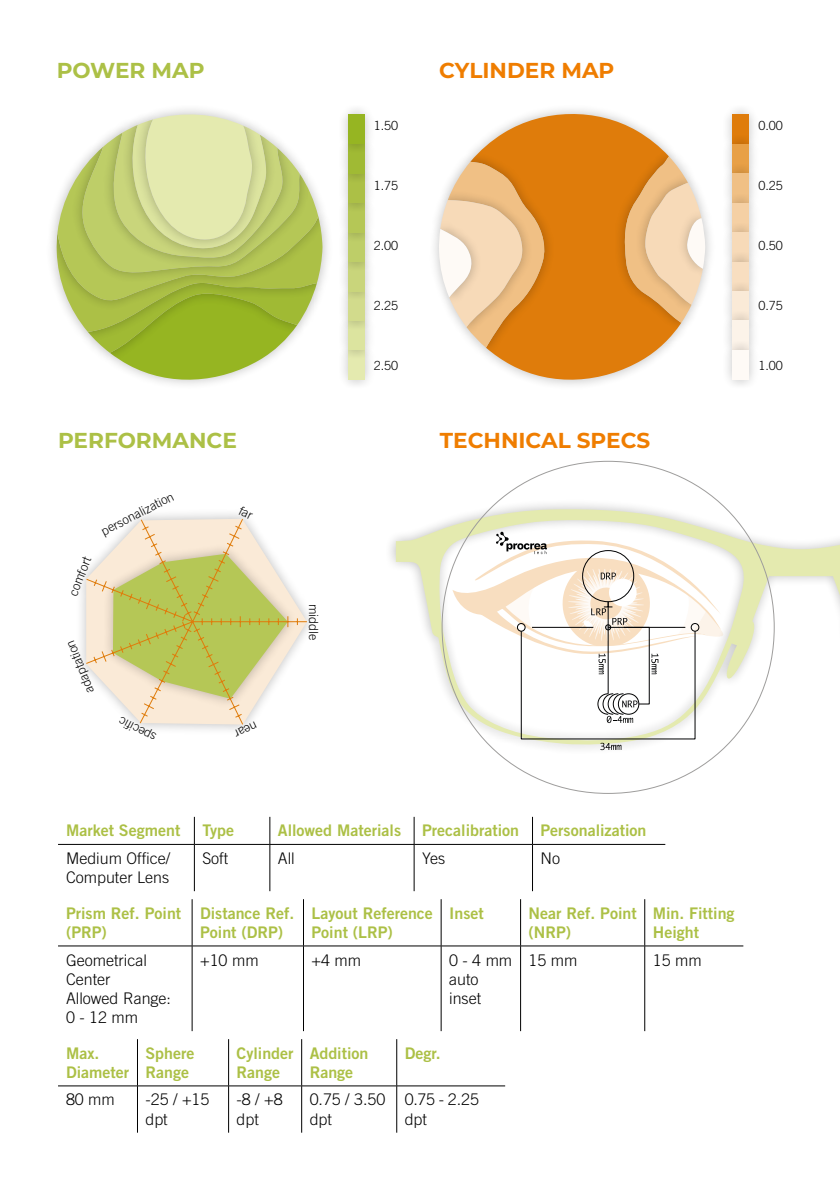
<style>
.page{position:relative;width:840px;height:1191px;background:#fff}
.page>*{position:absolute;margin:0;border:0;box-sizing:border-box;transform-origin:0 0}
.t1{font:700 21.6px "Montserrat";color:#ef7d00}
.t2{font:700 21.6px "Montserrat";color:#acc046}
.t3{font:16px/19.2px "Trade Gothic LT Std Bd 2";color:#acc046}
.t4{font:300 16px/19.2px "Trade Gothic LT Std";color:#000}
.t5{font:300 12.6px "Trade Gothic LT Std";color:#000}
</style>
<div class="page">
<svg style="left:395px;top:524px;width:444px;height:149px"></svg>
<div style="left:721px;top:104px;width:38px;height:52px;background:#000;opacity:.25"></div>
<div style="left:732px;top:114px;width:16px;height:30px;background:#df7c0b"></div>
<div style="left:721px;top:133px;width:38px;height:52px;background:#000;opacity:.25"></div>
<div style="left:732px;top:144px;width:16px;height:29px;background:#e8a046"></div>
<div style="left:721px;top:162px;width:38px;height:52px;background:#000;opacity:.25"></div>
<div style="left:732px;top:173px;width:16px;height:30px;background:#f0c085"></div>
<div style="left:721px;top:192px;width:38px;height:52px;background:#000;opacity:.25"></div>
<div style="left:732px;top:203px;width:16px;height:29px;background:#f5d0a4"></div>
<div style="left:721px;top:221px;width:38px;height:52px;background:#000;opacity:.25"></div>
<div style="left:732px;top:232px;width:16px;height:30px;background:#f7dab8"></div>
<div style="left:721px;top:251px;width:38px;height:52px;background:#000;opacity:.25"></div>
<div style="left:732px;top:262px;width:16px;height:29px;background:#f8dec0"></div>
<div style="left:721px;top:280px;width:38px;height:52px;background:#000;opacity:.25"></div>
<div style="left:732px;top:291px;width:16px;height:30px;background:#faead7"></div>
<div style="left:721px;top:310px;width:38px;height:52px;background:#000;opacity:.25"></div>
<div style="left:732px;top:321px;width:16px;height:29px;background:#fcf3e9"></div>
<div style="left:721px;top:339px;width:38px;height:52px;background:#000;opacity:.25"></div>
<div style="left:732px;top:350px;width:16px;height:30px;background:#fefaf6"></div>
<svg style="left:474px;top:109px;width:206px;height:276px;fill:#df7c0b"></svg>
<div style="left:437px;top:151px;width:117px;height:207px;background:#000;opacity:.25"></div>
<div style="left:613px;top:147px;width:88px;height:186px;background:#000;opacity:.25"></div>
<div style="left:429px;top:189px;width:104px;height:148px;background:#fff"></div>
<div style="left:428px;top:219px;width:54px;height:88px;background:#000;opacity:.25"></div>
<svg style="left:438px;top:162px;width:109px;height:186px"></svg>
<div style="left:676px;top:208px;width:40px;height:70px;background:#000;opacity:.25"></div>
<svg style="left:623px;top:156px;width:81px;height:167px;background:#ebbd87"></svg>
<svg style="left:441px;top:460px;width:333px;height:334px"></svg>
<svg style="left:452px;top:532px;width:272px;height:191px"></svg>
<svg style="left:600px;top:743px;width:21px;height:7px"></svg>
<svg style="left:194px;top:817px;width:1px;height:27px"></svg>
<svg style="left:269px;top:817px;width:1px;height:27px"></svg>
<svg style="left:413px;top:817px;width:1px;height:27px"></svg>
<svg style="left:532px;top:817px;width:1px;height:27px"></svg>
<hr style="left:58px;top:844px;width:136px;height:1px;background:#000">
<hr style="left:194px;top:844px;width:76px;height:1px;background:#000">
<hr style="left:194px;top:844px;width:1px;height:47px;background:#000">
<hr style="left:270px;top:844px;width:144px;height:1px;background:#000">
<hr style="left:269px;top:844px;width:1px;height:47px;background:#000">
<hr style="left:414px;top:844px;width:118px;height:1px;background:#000">
<hr style="left:413px;top:844px;width:1px;height:47px;background:#000">
<hr style="left:532px;top:844px;width:133px;height:1px;background:#000">
<hr style="left:532px;top:844px;width:1px;height:47px;background:#000">
<hr style="left:192px;top:899px;width:1px;height:46px;background:#000">
<hr style="left:303px;top:899px;width:1px;height:46px;background:#000">
<hr style="left:440px;top:899px;width:1px;height:46px;background:#000">
<hr style="left:520px;top:899px;width:1px;height:46px;background:#000">
<hr style="left:644px;top:899px;width:1px;height:46px;background:#000">
<hr style="left:58px;top:945px;width:134px;height:1px;background:#000">
<hr style="left:192px;top:945px;width:111px;height:1px;background:#000">
<hr style="left:192px;top:946px;width:1px;height:85px;background:#000">
<hr style="left:303px;top:945px;width:138px;height:1px;background:#000">
<hr style="left:303px;top:946px;width:1px;height:85px;background:#000">
<hr style="left:441px;top:945px;width:79px;height:1px;background:#000">
<hr style="left:440px;top:946px;width:1px;height:85px;background:#000">
<hr style="left:520px;top:945px;width:124px;height:1px;background:#000">
<hr style="left:520px;top:946px;width:1px;height:85px;background:#000">
<hr style="left:644px;top:945px;width:99px;height:1px;background:#000">
<hr style="left:644px;top:946px;width:1px;height:85px;background:#000">
<hr style="left:137px;top:1039px;width:1px;height:46px;background:#000">
<hr style="left:228px;top:1039px;width:1px;height:46px;background:#000">
<hr style="left:301px;top:1039px;width:1px;height:46px;background:#000">
<hr style="left:58px;top:1085px;width:79px;height:1px;background:#000">
<hr style="left:137px;top:1085px;width:91px;height:1px;background:#000">
<hr style="left:137px;top:1086px;width:1px;height:46px;background:#000">
<hr style="left:228px;top:1085px;width:73px;height:1px;background:#000">
<hr style="left:228px;top:1086px;width:1px;height:46px;background:#000">
<hr style="left:301px;top:1085px;width:95px;height:1px;background:#000">
<hr style="left:301px;top:1086px;width:1px;height:46px;background:#000">
<hr style="left:396px;top:1085px;width:109px;height:1px;background:#000">
<hr style="left:396px;top:1039px;width:1px;height:46px;background:#000">
<hr style="left:396px;top:1086px;width:1px;height:46px;background:#000">
<div style="left:75px;top:508px;width:242px;height:228px;background:#000;opacity:.25"></div>
<svg style="left:85px;top:518px;width:222px;height:207px"></svg>
<div style="left:338px;top:339px;width:38px;height:52px;background:#000;opacity:.25"></div>
<div style="left:348px;top:350px;width:17px;height:30px;background:#e4eaaf"></div>
<div style="left:338px;top:310px;width:38px;height:52px;background:#000;opacity:.25"></div>
<div style="left:348px;top:321px;width:17px;height:29px;background:#dce49f"></div>
<div style="left:338px;top:280px;width:38px;height:52px;background:#000;opacity:.25"></div>
<div style="left:348px;top:291px;width:17px;height:30px;background:#d2db8c"></div>
<div style="left:338px;top:251px;width:38px;height:52px;background:#000;opacity:.25"></div>
<div style="left:348px;top:262px;width:17px;height:29px;background:#c9d57b"></div>
<div style="left:338px;top:221px;width:38px;height:52px;background:#000;opacity:.25"></div>
<div style="left:348px;top:232px;width:17px;height:30px;background:#bece68"></div>
<div style="left:338px;top:192px;width:38px;height:52px;background:#000;opacity:.25"></div>
<div style="left:348px;top:203px;width:17px;height:29px;background:#b5c756"></div>
<div style="left:338px;top:162px;width:38px;height:52px;background:#000;opacity:.25"></div>
<div style="left:348px;top:173px;width:17px;height:30px;background:#acc046"></div>
<div style="left:338px;top:133px;width:38px;height:52px;background:#000;opacity:.25"></div>
<div style="left:348px;top:144px;width:17px;height:29px;background:#a0ba34"></div>
<div style="left:338px;top:104px;width:38px;height:52px;background:#000;opacity:.25"></div>
<div style="left:348px;top:114px;width:17px;height:30px;background:#96b522"></div>
<div style="left:47px;top:137px;width:282px;height:175px;background:#000;opacity:.25"></div>
<svg style="left:56px;top:111px;width:266px;height:274px"></svg>
<svg style="left:238px;top:508px;width:15px;height:12px"></svg>
<h1 class="t2" style="left:57px;top:54px;width:149px">POWER MAP</h1>
<h1 class="t1" style="left:439px;top:54px;width:177px">CYLINDER MAP</h1>
<p class="t5" style="left:373px;top:118px;width:26px">1.50</p>
<p class="t5" style="left:373px;top:178px;width:26px">1.75</p>
<p class="t5" style="left:373px;top:238px;width:26px">2.00</p>
<p class="t5" style="left:373px;top:298px;width:26px">2.25</p>
<p class="t5" style="left:373px;top:358px;width:26px">2.50</p>
<h1 class="t2" style="left:58px;top:425px;width:180px">PERFORMANCE</h1>
<h1 class="t1" style="left:439px;top:425px;width:212px">TECHNICAL SPECS</h1>
<p class="t5" style="left:65px;top:592px;width:42px;rotate:-68deg">comfort</p>
<p class="t5" style="left:98px;top:525px;width:81px;rotate:-27deg">personalization</p>
<p class="t5" style="left:83px;top:695px;width:58px;rotate:-112deg">adaptation</p>
<p class="t5" style="left:152px;top:745px;width:42px;rotate:-153deg">specifi c</p>
<p class="t5" style="left:260px;top:731px;width:25px;rotate:154deg">near</p>
<p class="t5" style="left:321px;top:604px;width:38px;rotate:90deg">middle</p>
<p class="t5" style="left:758px;top:118px;width:26px">0.00</p>
<p class="t5" style="left:758px;top:178px;width:26px">0.25</p>
<p class="t5" style="left:758px;top:238px;width:26px">0.50</p>
<p class="t5" style="left:758px;top:298px;width:26px">0.75</p>
<p class="t5" style="left:758px;top:358px;width:26px">1.00</p>
<p class="t3" style="left:66px;top:821px;width:116px">Market Segment</p>
<p class="t3" style="left:202px;top:821px;width:33px">Type</p>
<p class="t3" style="left:278px;top:821px;width:125px">Allowed Materials</p>
<p class="t3" style="left:422px;top:821px;width:98px">Precalibration</p>
<p class="t3" style="left:540px;top:821px;width:107px">Personalization</p>
<p class="t4" style="left:66px;top:848px;width:106px">Medium Office/<br>Computer Lens</p>
<p class="t4" style="left:202px;top:848px;width:27px">Soft</p>
<p class="t4" style="left:278px;top:848px;width:18px">All</p>
<p class="t4" style="left:422px;top:848px;width:25px">Yes</p>
<p class="t4" style="left:540px;top:848px;width:21px">No</p>
<p class="t3" style="left:66px;top:903px;width:117px">Prism Ref. Point (PRP)</p>
<p class="t3" style="left:200px;top:903px;width:96px">Distance Ref.<br>Point (DRP)</p>
<p class="t3" style="left:311px;top:903px;width:123px">Layout Reference<br>Point (LRP)</p>
<p class="t3" style="left:449px;top:903px;width:36px">Inset</p>
<p class="t3" style="left:528px;top:903px;width:109px">Near Ref. Point (NRP)</p>
<p class="t3" style="left:652px;top:903px;width:83px">Min. Fitting<br>Height</p>
<p class="t4" style="left:66px;top:950px;width:106px">Geometrical<br>Center<br>Allowed Range:<br>0 - 12 mm</p>
<p class="t4" style="left:200px;top:950px;width:60px">+10 mm</p>
<p class="t4" style="left:311px;top:950px;width:51px">+4 mm</p>
<p class="t4" style="left:449px;top:950px;width:64px">0 - 4 mm auto inset</p>
<p class="t4" style="left:528px;top:950px;width:50px">15 mm</p>
<p class="t4" style="left:652px;top:950px;width:50px">15 mm</p>
<p class="t3" style="left:66px;top:1043px;width:65px">Max.<br>Diameter</p>
<p class="t3" style="left:145px;top:1043px;width:50px">Sphere<br>Range</p>
<p class="t3" style="left:236px;top:1043px;width:58px">Cylinder<br>Range</p>
<p class="t3" style="left:309px;top:1043px;width:60px">Addition<br>Range</p>
<p class="t3" style="left:404px;top:1043px;width:37px">Degr.</p>
<p class="t4" style="left:66px;top:1090px;width:50px">80 mm</p>
<p class="t4" style="left:145px;top:1090px;width:65px">-25 / +15 dpt</p>
<p class="t4" style="left:236px;top:1090px;width:48px">-8 / +8 dpt</p>
<p class="t4" style="left:309px;top:1090px;width:77px">0.75 / 3.50 dpt</p>
<p class="t4" style="left:404px;top:1090px;width:76px">0.75 - 2.25 dpt</p>
</div>
